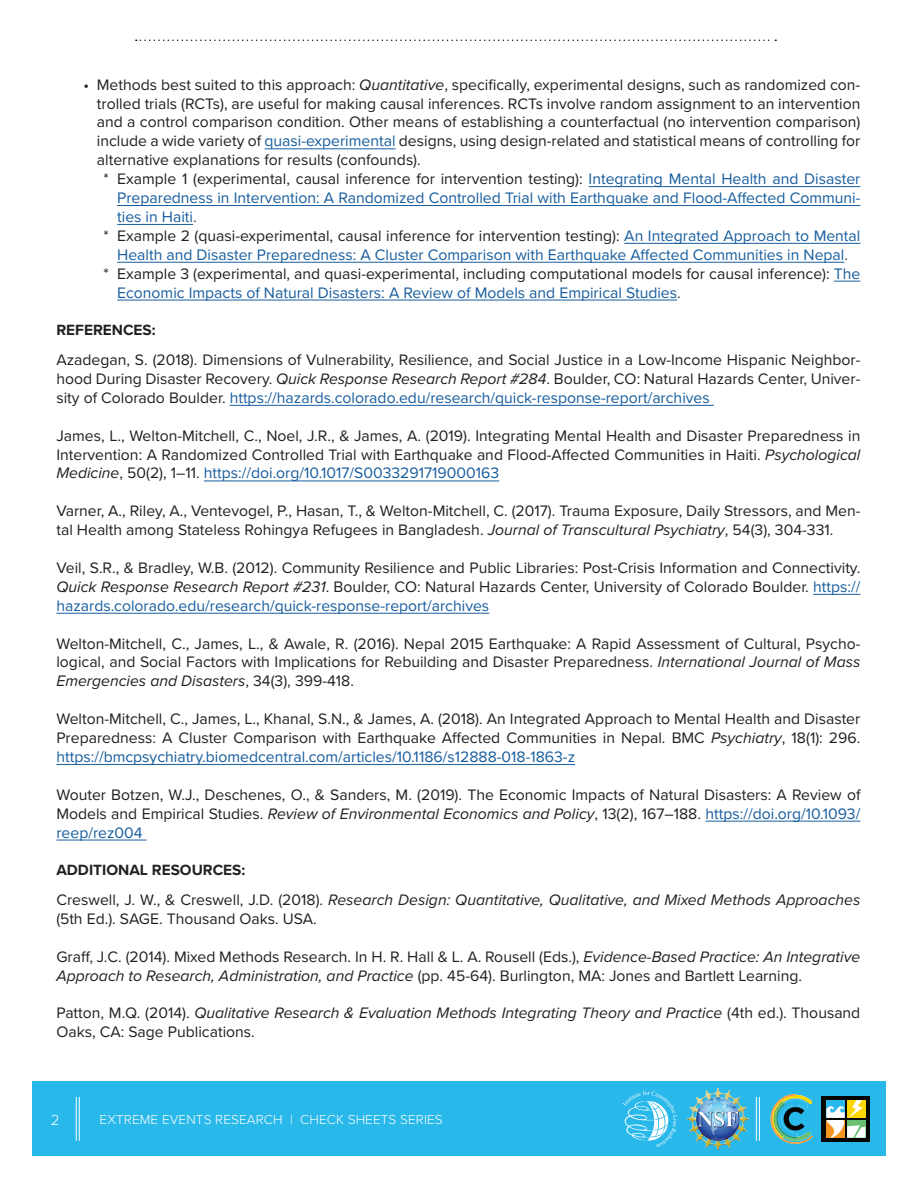
<style>
.page{position:relative;width:918px;height:1188px;background:#fff}
.page>*{position:absolute;margin:0;border:0;box-sizing:border-box;transform-origin:0 0}
.t1{font:15.75px/18.9px "Proxima Nova";color:#231f20;text-align:justify}
.t2{font:15.75px "Proxima Nova";color:#175d9e}
.t3{font:italic 15.75px/18.9px "Proxima Nova";color:#231f20}
.t4{font:700 15.3px "Proxima Nova";color:#231f20}
.t5{font:300 15px "Proxima Nova";color:#fff}
.t6{font:300 13.5px "Proxima Nova";letter-spacing:.01em;color:#fff}
.s1{font-style:italic}
.s2{color:#175d9e}
.s3{color:#3e3e3f}
.s4{font-style:normal}
</style>
<div class="page">
<div style="left:32px;top:1082px;width:854px;height:74px;background:#28b8ea"></div>
<hr style="left:759px;top:1097px;width:1px;height:44px;background:#fff">
<hr style="left:756px;top:1097px;width:1px;height:44px;background:#fff">
<svg style="left:622px;top:1091px;width:55px;height:56px"></svg>
<img style="left:687px;top:1088px;width:62px;height:62px">
<hr style="left:79px;top:1097px;width:1px;height:44px;background:#fff">
<hr style="left:76px;top:1097px;width:1px;height:44px;background:#fff">
<svg style="left:771px;top:1094px;width:42px;height:50px"></svg>
<div style="left:822px;top:1096px;width:48px;height:46px;background:#040503"></div>
<svg style="left:826px;top:1100px;width:39px;height:38px"></svg>
<svg style="left:136px;top:40px;width:640px;height:1px"></svg>
<hr style="left:265px;top:148px;width:131px;height:1px;background:#175d9e">
<hr style="left:589px;top:186px;width:271px;height:1px;background:#175d9e">
<hr style="left:117px;top:205px;width:743px;height:1px;background:#175d9e">
<hr style="left:117px;top:224px;width:76px;height:1px;background:#175d9e">
<hr style="left:624px;top:243px;width:236px;height:1px;background:#175d9e">
<hr style="left:117px;top:262px;width:727px;height:1px;background:#175d9e">
<svg style="left:834px;top:281px;width:26px;height:1px"></svg>
<hr style="left:117px;top:300px;width:560px;height:1px;background:#175d9e">
<hr style="left:230px;top:405px;width:484px;height:1px;background:#175d9e">
<hr style="left:204px;top:481px;width:295px;height:1px;background:#175d9e">
<hr style="left:813px;top:594px;width:47px;height:1px;background:#175d9e">
<hr style="left:56px;top:613px;width:433px;height:1px;background:#175d9e">
<hr style="left:56px;top:764px;width:519px;height:1px;background:#175d9e">
<hr style="left:706px;top:821px;width:154px;height:1px;background:#175d9e">
<hr style="left:56px;top:840px;width:91px;height:1px;background:#175d9e">
<p class="t1" style="left:83px;top:74px;width:778px">• Methods best suited to this approach: <span class="s1">Quantitative</span>, specifically, experimental designs, such as randomized con-</p>
<p class="t1" style="left:97px;top:93px;width:765px">trolled trials (RCTs), are useful for making causal inferences. RCTs involve random assignment to an intervention</p>
<p class="t1" style="left:97px;top:112px;width:765px">and a control comparison condition. Other means of establishing a counterfactual (no intervention comparison)</p>
<p class="t1" style="left:97px;top:131px;width:765px">include a wide variety of <span class="s2">quasi-experimental</span> designs, using design-related and statistical means of controlling for</p>
<p class="t1" style="left:97px;top:150px;width:325px">alternative explanations for results (confounds).</p>
<p class="t1" style="left:104px;top:169px;width:758px">* Example 1 (experimental, causal inference for intervention testing): <span class="s2">Integrating Mental Health and Disaster</span></p>
<p class="t2" style="left:117px;top:186px;width:745px">Preparedness in Intervention: A Randomized Controlled Trial with Earthquake and Flood-Affected Communi-</p>
<p class="t2" style="left:117px;top:205px;width:81px">ties in Haiti<span class="s3">.</span></p>
<p class="t1" style="left:104px;top:225px;width:758px">* Example 2 (quasi-experimental, causal inference for intervention testing): <span class="s2">An Integrated Approach to Mental</span></p>
<p class="t2" style="left:117px;top:243px;width:732px">Health and Disaster Preparedness: A Cluster Comparison with Earthquake Affected Communities in Nepal<span class="s3">.</span></p>
<p class="t1" style="left:104px;top:263px;width:758px">* Example 3 (experimental, and quasi-experimental, including computational models for causal inference): <span class="s2">The</span></p>
<p class="t2" style="left:117px;top:281px;width:565px">Economic Impacts of Natural Disasters: A Review of Models and Empirical Studies<span class="s3">.</span></p>
<p class="t4" style="left:56px;top:319px;width:101px">REFERENCES:</p>
<p class="t1" style="left:56px;top:350px;width:806px">Azadegan, S. (2018). Dimensions of Vulnerability, Resilience, and Social Justice in a Low-Income Hispanic Neighbor&shy;hood During Disaster Recovery. <span class="s1">Quick Response Research Report #284</span>. Boulder, CO: Natural Hazards Center, Univer&shy;sity of Colorado Boulder. <span class="s2">https://hazards.colorado.edu/research/quick-response-report/archives</span></p>
<p class="t1" style="left:56px;top:425px;width:806px">James, L., Welton-Mitchell, C., Noel, J.R., &amp; James, A. (2019). Integrating Mental Health and Disaster Preparedness in Intervention: A Randomized Controlled Trial with Earthquake and Flood-Affected Communities in Haiti. <span class="s1">Psychological Medicine</span>, 50(2), 1–11. <span class="s2">https://doi.org/10.1017/S0033291719000163</span></p>
<p class="t1" style="left:56px;top:501px;width:806px">Varner, A., Riley, A., Ventevogel, P., Hasan, T., &amp; Welton-Mitchell, C. (2017). Trauma Exposure, Daily Stressors, and Men&shy;tal Health among Stateless Rohingya Refugees in Bangladesh. <span class="s1">Journal of Transcultural Psychiatry</span>, 54(3), 304-331.</p>
<p class="t1" style="left:56px;top:558px;width:806px">Veil, S.R., &amp; Bradley, W.B. (2012). Community Resilience and Public Libraries: Post-Crisis Information and Connectivity.<br><span class="s1">Quick Response Research Report #231</span>. Boulder, CO: Natural Hazards Center, University of Colorado Boulder. <span class="s2">https:// hazards.colorado.edu/research/quick-response-report/archives</span></p>
<p class="t1" style="left:56px;top:633px;width:806px">Welton-Mitchell, C., James, L., &amp; Awale, R. (2016). Nepal 2015 Earthquake: A Rapid Assessment of Cultural, Psycho&shy;logical, and Social Factors with Implications for Rebuilding and Disaster Preparedness. <span class="s1">International Journal of Mass Emergencies and Disasters</span>, 34(3), 399-418.</p>
<p class="t1" style="left:56px;top:709px;width:806px">Welton-Mitchell, C., James, L., Khanal, S.N., &amp; James, A. (2018). An Integrated Approach to Mental Health and Disaster Preparedness: A Cluster Comparison with Earthquake Affected Communities in Nepal. BMC <span class="s1">Psychiatry</span>, 18(1): 296. <span class="s2">https://bmcpsychiatry.biomedcentral.com/articles/10.1186/s12888-018-1863-z</span></p>
<p class="t1" style="left:56px;top:784px;width:806px">Wouter Botzen, W.J., Deschenes, O., &amp; Sanders, M. (2019). The Economic Impacts of Natural Disasters: A Review of Models and Empirical Studies. <span class="s1">Review of Environmental Economics and Policy</span>, 13(2), 167–188. <span class="s2">https://doi.org/10.1093/ reep/rez004</span></p>
<p class="t4" style="left:56px;top:859px;width:190px">ADDITIONAL RESOURCES:</p>
<p class="t1" style="left:56px;top:890px;width:805px">Creswell, J. W., &amp; Creswell, J.D. (2018). <span class="s1">Research Design: Quantitative, Qualitative, and Mixed Methods Approaches </span>(5th Ed.). SAGE. Thousand Oaks. USA.</p>
<p class="t1" style="left:56px;top:946px;width:805px">Graff, J.C. (2014). Mixed Methods Research. In H. R. Hall &amp; L. A. Rousell (Eds.), <span class="s1">Evidence-Based Practice: An Integrative<br>Approach to Research, Administration, and Practice</span> (pp. 45-64). Burlington, MA: Jones and Bartlett Learning.</p>
<p class="t3" style="left:56px;top:1003px;width:805px"><span class="s4">Patton, M.Q. (2014).</span> Qualitative Research &amp; Evaluation Methods Integrating Theory and Practice <span class="s4">(4th ed.). Thousand<br>Oaks, CA: Sage Publications.</span></p>
<p class="t5" style="left:51px;top:1109px;width:10px">2</p>
<p class="t6" style="left:100px;top:1110px;width:345px">EXTREME EVENTS RESEARCH | CHECK SHEETS SERIES</p>
</div>
